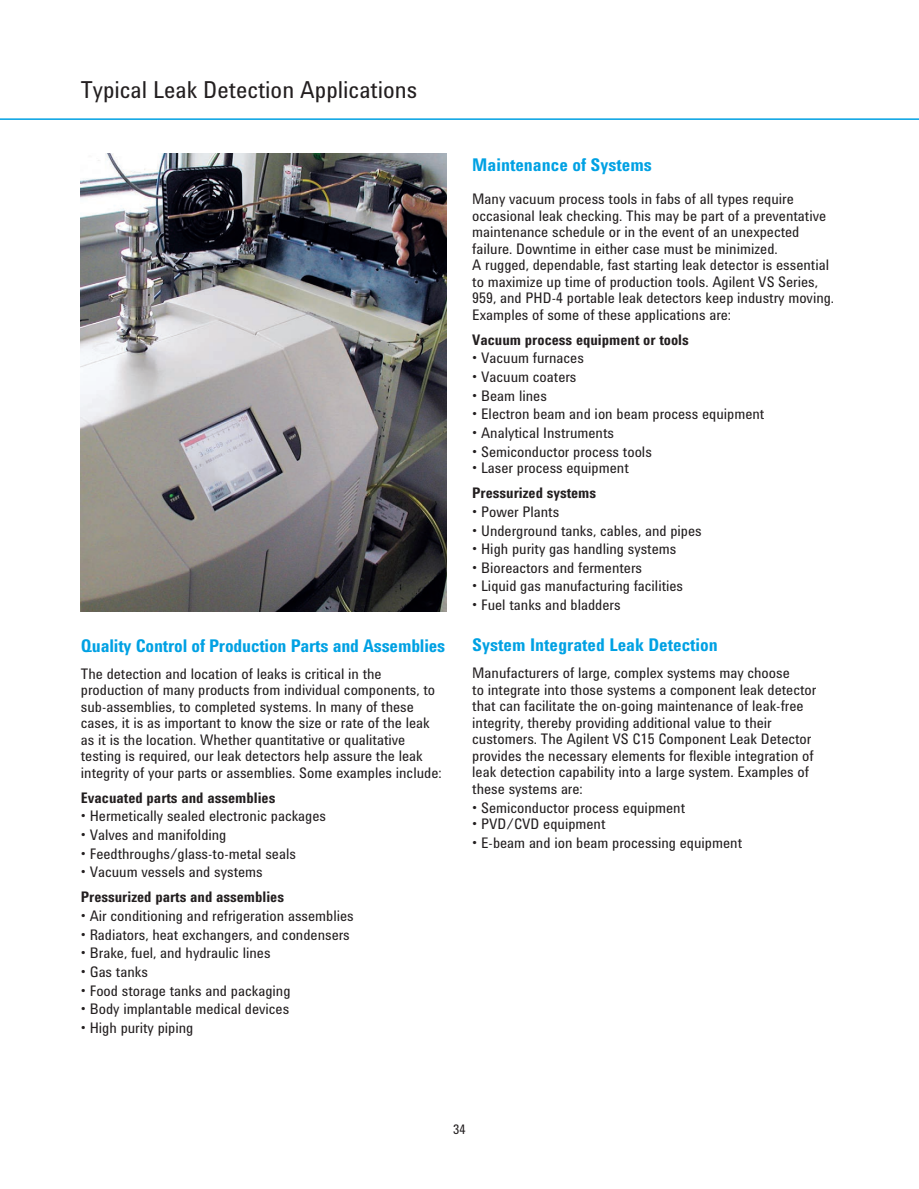
<style>
.page{position:relative;width:919px;height:1189px;background:#fff}
.page>*{position:absolute;margin:0;border:0;box-sizing:border-box;transform-origin:0 0}
.t1{font:24px "Agilent TT Cond";color:#231f20}
.t2{font:700 18px "Agilent TT Cond";color:#00a1e3}
.t3{font:15px/16.5px "Agilent TT Cond";color:#231f20}
.t4{font:700 15px "Agilent TT Cond";color:#231f20}
.t5{font:13.5px "Agilent TT Cond";color:#231f20}
</style>
<div class="page">
<hr style="left:0;top:118px;width:918px;height:2px;background:#00a1e3">
<img style="left:81px;top:153px;width:365px;height:458px">
<h1 class="t1" style="left:81px;top:82px;width:337px">Typical Leak Detection Applications</h1>
<p class="t2" style="left:81px;top:639px;width:366px">Quality Control of Production Parts and Assemblies</p>
<p class="t3" style="left:81px;top:666px;width:362px">The detection and location of leaks is critical in the production of many products from individual components, to sub-assemblies, to completed systems. In many of these cases, it is as important to know the size or rate of the leak as it is the location. Whether quantitative or qualitative testing is required, our leak detectors help assure the leak integrity of your parts or assemblies. Some examples include:</p>
<p class="t4" style="left:81px;top:792px;width:196px">Evacuated parts and assemblies</p>
<p class="t3" style="left:81px;top:809px;width:246px">• Hermetically sealed electronic packages</p>
<p class="t3" style="left:81px;top:827px;width:147px">• Valves and manifolding</p>
<p class="t3" style="left:81px;top:846px;width:216px">• Feedthroughs/glass-to-metal seals</p>
<p class="t3" style="left:81px;top:864px;width:183px">• Vacuum vessels and systems</p>
<p class="t4" style="left:81px;top:891px;width:204px">Pressurized parts and assemblies</p>
<p class="t3" style="left:81px;top:908px;width:274px">• Air conditioning and refrigeration assemblies</p>
<p class="t3" style="left:81px;top:927px;width:270px">• Radiators, heat exchangers, and condensers</p>
<p class="t3" style="left:81px;top:945px;width:191px">• Brake, fuel, and hydraulic lines</p>
<p class="t3" style="left:81px;top:964px;width:69px">• Gas tanks</p>
<p class="t3" style="left:81px;top:983px;width:211px">• Food storage tanks and packaging</p>
<p class="t3" style="left:81px;top:1001px;width:210px">• Body implantable medical devices</p>
<p class="t3" style="left:81px;top:1020px;width:114px">• High purity piping</p>
<p class="t2" style="left:472px;top:158px;width:181px">Maintenance of Systems</p>
<p class="t3" style="left:472px;top:192px;width:363px">Many vacuum process tools in fabs of all types require occasional leak checking. This may be part of a preventative maintenance schedule or in the event of an unexpected failure. Downtime in either case must be minimized.<br>A rugged, dependable, fast starting leak detector is essential to maximize up time of production tools. Agilent VS Series, 959, and PHD-4 portable leak detectors keep industry moving.<br>Examples of some of these applications are:</p>
<p class="t4" style="left:472px;top:334px;width:218px">Vacuum process equipment or tools</p>
<p class="t3" style="left:472px;top:351px;width:113px">• Vacuum furnaces</p>
<p class="t3" style="left:472px;top:370px;width:106px">• Vacuum coaters</p>
<p class="t3" style="left:472px;top:388px;width:76px">• Beam lines</p>
<p class="t3" style="left:472px;top:407px;width:293px">• Electron beam and ion beam process equipment</p>
<p class="t3" style="left:472px;top:426px;width:143px">• Analytical Instruments</p>
<p class="t3" style="left:472px;top:444px;width:181px">• Semiconductor process tools</p>
<p class="t3" style="left:472px;top:461px;width:158px">• Laser process equipment</p>
<p class="t4" style="left:472px;top:487px;width:125px">Pressurized systems</p>
<p class="t3" style="left:472px;top:504px;width:88px">• Power Plants</p>
<p class="t3" style="left:472px;top:523px;width:231px">• Underground tanks, cables, and pipes</p>
<p class="t3" style="left:472px;top:542px;width:205px">• High purity gas handling systems</p>
<p class="t3" style="left:472px;top:560px;width:171px">• Bioreactors and fermenters</p>
<p class="t3" style="left:472px;top:579px;width:212px">• Liquid gas manufacturing facilities</p>
<p class="t3" style="left:472px;top:598px;width:150px">• Fuel tanks and bladders</p>
<p class="t2" style="left:472px;top:638px;width:247px">System Integrated Leak Detection</p>
<p class="t3" style="left:472px;top:666px;width:345px">Manufacturers of large, complex systems may choose<br>to integrate into those systems a component leak detector that can facilitate the on-going maintenance of leak-free integrity, thereby providing additional value to their customers. The Agilent VS C15 Component Leak Detector provides the necessary elements for flexible integration of leak detection capability into a large system. Examples of these systems are:</p>
<p class="t3" style="left:472px;top:800px;width:214px">• Semiconductor process equipment</p>
<p class="t3" style="left:472px;top:816px;width:135px">• PVD/CVD equipment</p>
<p class="t3" style="left:472px;top:835px;width:271px">• E-beam and ion beam processing equipment</p>
<p class="t5" style="left:453px;top:1124px;width:14px">34</p>
</div>
